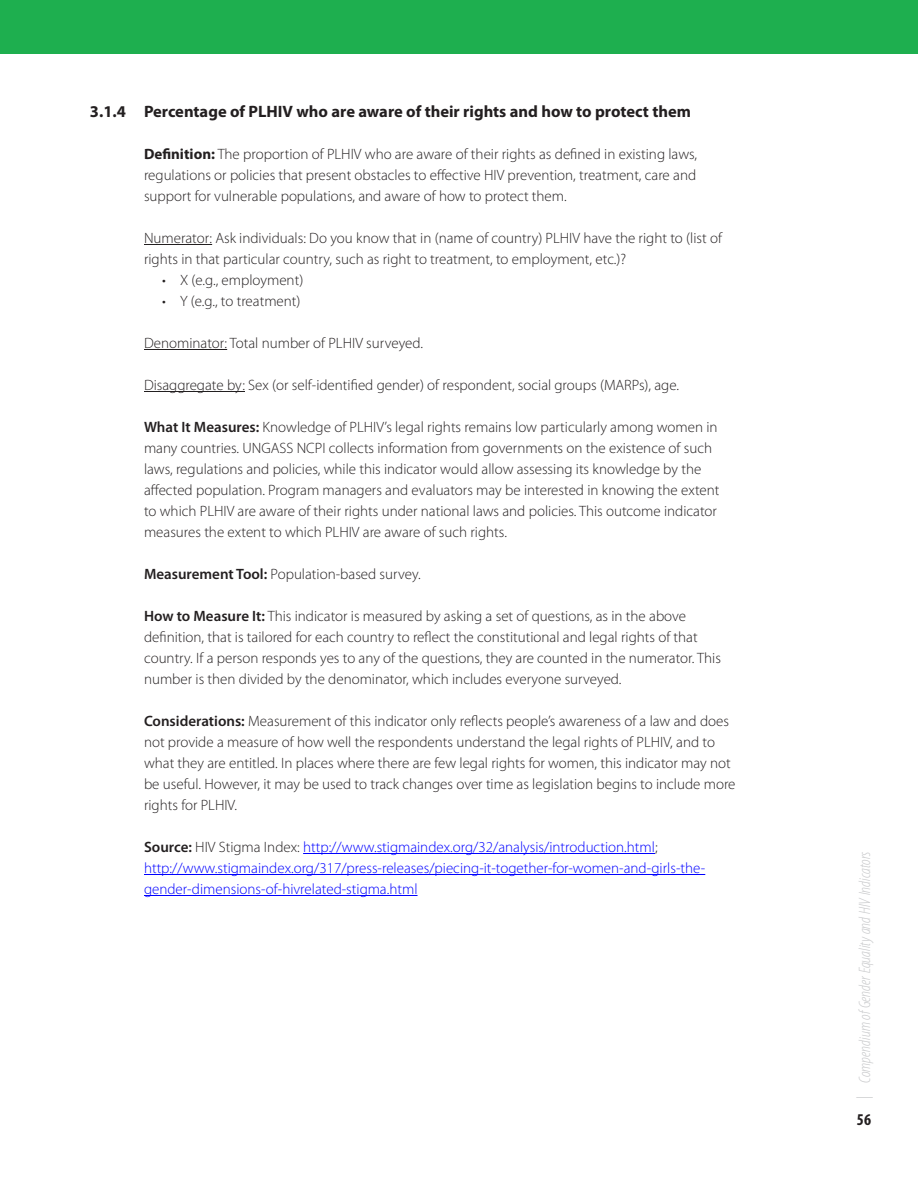
<style>
.page{position:relative;width:918px;height:1188px;background:#fff}
.page>*{position:absolute;margin:0;border:0;box-sizing:border-box;transform-origin:0 0}
.subhed_third_Indicat{font:700 16.5px "Myriad Pro";color:#231f20}
.t1{font:italic 300 condensed 16.5px "Myriad Pro";color:#c7c8ca}
.t2{font:700 condensed 16.5px "Myriad Pro";color:#231f20}
.indicator_text{font:300 15px/21px "Myriad Pro";color:#231f20}
.indicator_text-2{font:300 15px/21px "Myriad Pro";color:#00f}
.s1{font-weight:700}
.s2{font-weight:600}
.s3{font-weight:600;color:#231f20}
.s4{color:#231f20}
.s5{font-style:normal}
</style>
<div class="page">
<div style="left:0;top:0;width:918px;height:54px;background:#1eaf4f"></div>
<hr style="left:144px;top:244px;width:68px;height:1px;background:#231f20">
<hr style="left:144px;top:349px;width:83px;height:1px;background:#231f20">
<hr style="left:144px;top:391px;width:101px;height:1px;background:#231f20">
<hr style="left:303px;top:853px;width:352px;height:1px;background:#00f">
<hr style="left:144px;top:874px;width:561px;height:1px;background:#00f">
<hr style="left:144px;top:895px;width:274px;height:1px;background:#00f">
<p class="subhed_third_Indicat" style="left:90px;top:101px;width:38px">3.1.4</p>
<p class="subhed_third_Indicat" style="left:144px;top:101px;width:549px">Percentage of PLHIV who are aware of their rights and how to protect them</p>
<p class="indicator_text" style="left:144px;top:143px;width:555px;text-align:justify"><span class="s1">Definition:</span> The proportion of PLHIV who are aware of their rights as defined in existing laws, regulations or policies that present obstacles to effective HIV prevention, treatment, care and support for vulnerable populations, and aware of how to protect them.</p>
<p class="indicator_text" style="left:144px;top:227px;width:579px">Numerator: Ask individuals: Do you know that in (name of country) PLHIV have the right to (list of rights in that particular country, such as right to treatment, to employment, etc.)?</p>
<p class="indicator_text" style="left:162px;top:269px;width:143px">• X (e.g., employment)</p>
<p class="indicator_text" style="left:162px;top:290px;width:140px">• Y (e.g., to treatment)</p>
<p class="indicator_text" style="left:144px;top:332px;width:281px">Denominator: Total number of PLHIV surveyed.</p>
<p class="indicator_text" style="left:144px;top:374px;width:537px">Disaggregate by: Sex (or self-identified gender) of respondent, social groups (MARPs), age.</p>
<p class="indicator_text" style="left:144px;top:416px;width:577px"><span class="s2">What It Measures:</span> Knowledge of PLHIV’s legal rights remains low particularly among women in many countries. UNGASS NCPI collects information from governments on the existence of such laws, regulations and policies, while this indicator would allow assessing its knowledge by the affected population. Program managers and evaluators may be interested in knowing the extent to which PLHIV are aware of their rights under national laws and policies. This outcome indicator measures the extent to which PLHIV are aware of such rights.</p>
<p class="indicator_text" style="left:144px;top:563px;width:278px"><span class="s2">Measurement Tool:</span> Population-based survey.</p>
<p class="indicator_text" style="left:144px;top:605px;width:578px"><span class="s2">How to Measure It:</span> This indicator is measured by asking a set of questions, as in the above definition, that is tailored for each country to reflect the constitutional and legal rights of that country. If a person responds yes to any of the questions, they are counted in the numerator. This number is then divided by the denominator, which includes everyone surveyed.</p>
<p class="indicator_text" style="left:144px;top:710px;width:593px"><span class="s2">Considerations:</span> Measurement of this indicator only reflects people’s awareness of a law and does not provide a measure of how well the respondents understand the legal rights of PLHIV, and to what they are entitled. In places where there are few legal rights for women, this indicator may not be useful. However, it may be used to track changes over time as legislation begins to include more rights for PLHIV.</p>
<p class="indicator_text-2" style="left:144px;top:836px;width:515px"><span class="s3">Source:</span> <span class="s4">HIV Stigma Index:</span> http://www.stigmaindex.org/32/analysis/introduction.html<span class="s4">;</span></p>
<p class="indicator_text-2" style="left:144px;top:857px;width:563px">http://www.stigmaindex.org/317/press-releases/piecing-it-together-for-women-and-girls-the&shy;gender-dimensions-of-hivrelated-stigma.html</p>
<p class="t1" style="left:855px;top:1099px;width:249px;rotate:-90deg"><span class="s5">|</span> Compendium ofGender Equality and HIV Indicators</p>
<p class="t2" style="left:857px;top:1109px;width:16px">56</p>
</div>
